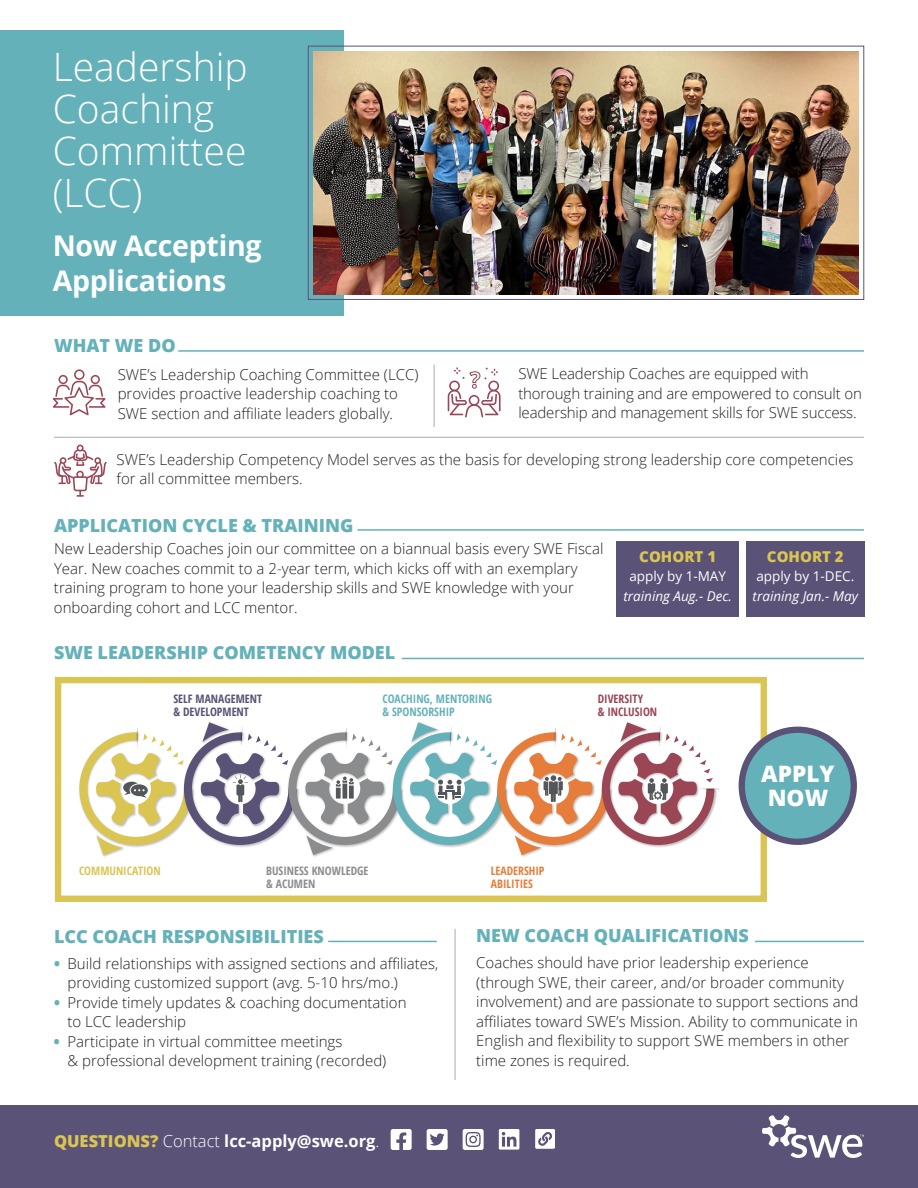
<style>
.page{position:relative;width:918px;height:1188px;background:#fff}
.page>*{position:absolute;margin:0;border:0;box-sizing:border-box;transform-origin:0 0}
.t1{font:300 39px/42px "Open Sans";color:#fff}
.t2{font:700 28.5px/34.5px "Open Sans";letter-spacing:-.01em;color:#fff}
.t3{font:800 22.65px/24.6px "Open Sans";color:#fff}
.t4{font:800 18px "Open Sans";color:#64b1ba}
.t5{font:700 16.5px "Open Sans";color:#fff}
.t6{font:300 15px/19.5px "Open Sans";color:#231f20}
.t7{font:800 15px "Open Sans";color:#dac552}
.t8{font:italic 13.5px "Open Sans";color:#fff}
.t9{font:13.5px "Open Sans";color:#fff}
.t10{font:700 11.7px/12.6px "Open Sans Condensed";color:#64b1ba}
.t11{font:700 11.7px/12.6px "Open Sans Condensed";color:#5a5277}
.t12{font:700 11.7px/12.6px "Open Sans Condensed";color:#8b8c8e}
.t13{font:700 11.7px/12.6px "Open Sans Condensed";color:#9a4655}
.t14{font:700 11.7px/12.6px "Open Sans Condensed";color:#e67d3a}
.t15{font:700 11.7px "Open Sans Condensed";color:#dac552}
.s1{font-weight:800;color:#64b1ba}
.s2{font-weight:800;color:#dac552}
.s3{font-weight:300}
</style>
<div class="page">
<div style="left:0;top:30px;width:343px;height:285px;background:#64b1ba"></div>
<img style="left:314px;top:51px;width:544px;height:244px">
<hr style="left:178px;top:350px;width:686px;height:2px;background:#64b1ba">
<svg style="left:53px;top:369px;width:53px;height:46px"></svg>
<svg style="left:448px;top:367px;width:53px;height:51px"></svg>
<svg style="left:54px;top:445px;width:53px;height:52px"></svg>
<hr style="left:54px;top:437px;width:810px;height:1px;background:#545759">
<hr style="left:434px;top:364px;width:1px;height:63px;background:#545759">
<div style="left:0;top:1105px;width:918px;height:83px;background:#5a5277"></div>
<svg style="left:391px;top:1129px;width:21px;height:21px"></svg>
<svg style="left:427px;top:1129px;width:21px;height:21px"></svg>
<svg style="left:463px;top:1129px;width:21px;height:21px"></svg>
<svg style="left:762px;top:1115px;width:102px;height:43px"></svg>
<div style="left:308px;top:46px;width:556px;height:254px;border:1px solid #5a5277"></div>
<svg style="left:79px;top:722px;width:641px;height:133px"></svg>
<div style="left:617px;top:542px;width:122px;height:75px;background:#5a5277"></div>
<div style="left:746px;top:542px;width:119px;height:75px;background:#5a5277"></div>
<div style="left:55px;top:677px;width:712px;height:225px;border:6px solid #dac552"></div>
<div style="left:742px;top:730px;width:112px;height:112px;background:#64b1ba;border-radius:50%"></div>
<div style="left:739px;top:727px;width:118px;height:118px;border:6px solid #5a5277;border-radius:50%"></div>
<hr style="left:455px;top:929px;width:1px;height:151px;background:#545759">
<hr style="left:402px;top:658px;width:462px;height:1px;background:#64b1ba">
<hr style="left:357px;top:529px;width:507px;height:2px;background:#64b1ba">
<hr style="left:328px;top:941px;width:109px;height:1px;background:#64b1ba">
<hr style="left:755px;top:941px;width:109px;height:1px;background:#64b1ba">
<svg style="left:499px;top:1129px;width:20px;height:21px"></svg>
<svg style="left:535px;top:1129px;width:20px;height:20px"></svg>
<h1 class="t1" style="left:53px;top:45px;width:197px">Leadership<br>Coaching<br>Committee (LCC)</h1>
<h2 class="t2" style="left:53px;top:228px;width:210px">Now Accepting<br>Applications</h2>
<p class="t4" style="left:54px;top:331px;width:123px">WHAT WE DO</p>
<p class="t6" style="left:118px;top:364px;width:302px">SWE’s Leadership Coaching Committee (LCC) provides proactive leadership coaching to<br>SWE section and affiliate leaders globally.</p>
<p class="t6" style="left:518px;top:364px;width:345px">SWE Leadership Coaches are equipped with thorough training and are empowered to consult on leadership and management skills for SWE success.</p>
<p class="t6" style="left:117px;top:449px;width:738px">SWE’s Leadership Competency Model serves as the basis for developing strong leadership core competencies for all committee members.</p>
<p class="t4" style="left:54px;top:511px;width:301px">APPLICATION CYCLE &amp; TRAINING</p>
<p class="t6" style="left:54px;top:539px;width:551px">New Leadership Coaches join our committee on a biannual basis every SWE Fiscal Year. New coaches commit to a 2-year term, which kicks off with an exemplary training program to hone your leadership skills and SWE knowledge with your onboarding cohort and LCC mentor.</p>
<p class="t4" style="left:54px;top:638px;width:343px">SWE LEADERSHIP COMETENCY MODEL</p>
<p class="t7" style="left:639px;top:545px;width:78px">COHORT 1</p>
<p class="t9" style="left:629px;top:567px;width:98px">apply by 1-MAY</p>
<p class="t8" style="left:624px;top:587px;width:110px">training Aug.- Dec.</p>
<p class="t11" style="left:173px;top:692px;width:90px">SELF MANAGEMENT &amp; DEVELOPMENT</p>
<p class="t10" style="left:383px;top:692px;width:111px">COACHING, MENTORING &amp; SPONSORSHIP</p>
<p class="t13" style="left:598px;top:692px;width:61px">DIVERSITY<br>&amp; INCLUSION</p>
<p class="t7" style="left:767px;top:545px;width:78px">COHORT 2</p>
<p class="t9" style="left:756px;top:567px;width:99px">apply by 1-DEC.</p>
<p class="t8" style="left:753px;top:587px;width:107px">training Jan.- May</p>
<h3 class="t3" style="left:761px;top:760px;width:75px">APPLY<br>NOW</h3>
<p class="t15" style="left:79px;top:863px;width:83px">COMMUNICATION</p>
<p class="t12" style="left:266px;top:864px;width:104px">BUSINESS KNOWLEDGE &amp; ACUMEN</p>
<p class="t14" style="left:491px;top:864px;width:55px">LEADERSHIP<br>ABILITIES</p>
<p class="t4" style="left:54px;top:922px;width:271px">LCC COACH RESPONSIBILITIES</p>
<p class="t6" style="left:68px;top:953px;width:372px;text-indent:-14px"><span class="s1">•</span> Build relationships with assigned sections and affiliates, providing customized support (avg. 5-10 hrs/mo.)</p>
<p class="t6" style="left:67px;top:992px;width:341px;text-indent:-13px"><span class="s1">•</span> Provide timely updates &amp; coaching documentation to LCC leadership</p>
<p class="t6" style="left:67px;top:1031px;width:320px;text-indent:-13px"><span class="s1">•</span> Participate in virtual committee meetings<br>&amp; professional development training (recorded)</p>
<p class="t5" style="left:54px;top:1129px;width:327px"><span class="s2">QUESTIONS?</span> <span class="s3">Contact</span> lcc-apply@swe.org<span class="s3">.</span></p>
<p class="t4" style="left:476px;top:922px;width:274px">NEW COACH QUALIFICATIONS</p>
<p class="t6" style="left:476px;top:953px;width:384px">Coaches should have prior leadership experience (through SWE, their career, and/or broader community involvement) and are passionate to support sections and affiliates toward SWE’s Mission. Ability to communicate in English and flexibility to support SWE members in other time zones is required.</p>
</div>
